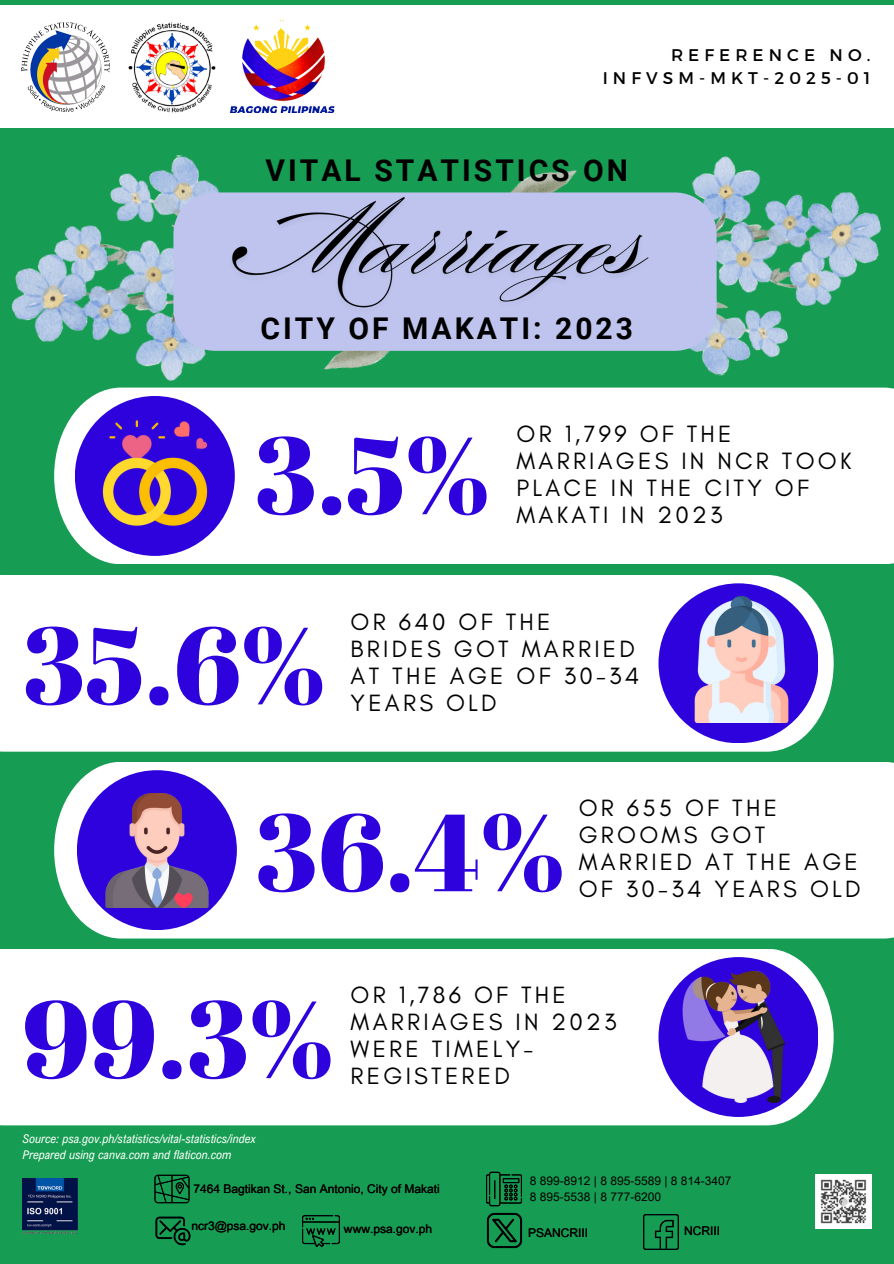
<style>
.page{position:relative;width:894px;height:1264px;background:#fff}
.page>*{position:absolute;margin:0;border:0;box-sizing:border-box;transform-origin:0 0}
.t1{font:109.35px "Abril Fatface";color:#2e02dc}
.t2{font:700 30px "Roboto";letter-spacing:.1em;color:#000}
.t3{font:24px/27px "Glacial Indifference";letter-spacing:.135em;color:#000}
.t4{font:16.8px/23.7px "Montserrat";letter-spacing:.3em;color:#000;text-align:right}
.t5{font:12px "Arial Unicode MS";color:#000}
.t6{font:italic 12px "Arial Nova Cond";color:#fff}
</style>
<div class="page">
<div style="left:0;top:0;width:893px;height:1263px;background:#169d53"></div>
<div style="left:0;top:5px;width:893px;height:122px;background:#fff"></div>
<img style="left:21px;top:22px;width:89px;height:67px">
<img style="left:128px;top:22px;width:88px;height:67px">
<img style="left:242px;top:20px;width:83px;height:69px">
<div style="left:0;top:575px;width:833px;height:176px;background:#fff"></div>
<div style="left:658px;top:583px;width:160px;height:160px;background:#2e02dc;border-radius:50%"></div>
<img style="left:678px;top:596px;width:126px;height:126px">
<div style="left:0;top:949px;width:833px;height:176px;background:#fff"></div>
<div style="left:658px;top:957px;width:160px;height:159px;background:#2e02dc;border-radius:50%"></div>
<img style="left:668px;top:971px;width:131px;height:131px">
<img style="left:657px;top:127px;width:236px;height:249px">
<img style="left:0;top:89px;width:335px;height:292px">
<svg style="left:173px;top:192px;width:543px;height:159px;background:#bac3e8"></svg>
<img style="left:222px;top:115px;width:435px;height:266px">
<div style="left:54px;top:387px;width:839px;height:177px;background:#fff"></div>
<div style="left:75px;top:396px;width:160px;height:160px;background:#2e02dc;border-radius:50%"></div>
<img style="left:98px;top:416px;width:114px;height:110px">
<img style="left:23px;top:1178px;width:55px;height:55px">
<img style="left:815px;top:1174px;width:55px;height:53px">
<img style="left:154px;top:1174px;width:35px;height:30px">
<img style="left:487px;top:1171px;width:34px;height:35px">
<img style="left:155px;top:1216px;width:36px;height:30px">
<img style="left:302px;top:1215px;width:38px;height:32px">
<img style="left:487px;top:1212px;width:36px;height:36px">
<img style="left:643px;top:1214px;width:35px;height:35px">
<div style="left:54px;top:762px;width:839px;height:176px;background:#fff"></div>
<div style="left:77px;top:770px;width:160px;height:160px;background:#2e02dc;border-radius:50%"></div>
<img style="left:100px;top:793px;width:114px;height:114px">
<p class="t4" style="left:602px;top:42px;width:269px">REFERENCE NO.<br>INFVSM-MKT-2025-01</p>
<p class="t2" style="left:265px;top:153px;width:364px">VITAL STATISTICS ON</p>
<h3 class="t2" style="left:260px;top:311px;width:374px">CITY OF MAKATI: 2023</h3>
<h3 class="t1" style="left:254px;top:398px;width:236px">3.5%</h3>
<p class="t3" style="left:516px;top:420px;width:336px">OR 1,799 OF THE<br>MARRIAGES IN NCR TOOK<br>PLACE IN THE CITY OF<br>MAKATI IN 2023</p>
<p class="t1" style="left:23px;top:588px;width:304px">35.6%</p>
<p class="t3" style="left:350px;top:607px;width:290px">OR 640 OF THE<br>BRIDES GOT MARRIED<br>AT THE AGE OF 30-34<br>YEARS OLD</p>
<h4 class="t1" style="left:255px;top:775px;width:311px">36.4%</h4>
<h1 class="t3" style="left:578px;top:794px;width:283px">OR 655 OF THE<br>GROOMS GOT<br>MARRIED AT THE AGE<br>OF 30-34 YEARS OLD</h1>
<h5 class="t1" style="left:23px;top:962px;width:312px">99.3%</h5>
<h4 class="t6" style="left:23px;top:1130px;width:235px">Source: psa.gov.ph/statistics/vital-statistics/index</h4>
<p class="t6" style="left:23px;top:1146px;width:210px">Prepared using canva.com and flaticon.com</p>
<p class="t3" style="left:350px;top:981px;width:267px">OR 1,786 OF THE<br>MARRIAGES IN 2023<br>WERE TIMELY-<br>REGISTERED</p>
<p class="t5" style="left:193px;top:1179px;width:248px">7464 Bagtikan St., San Antonio, City of Makati</p>
<h4 class="t5" style="left:529px;top:1171px;width:203px">8 899-8912 | 8 895-5589 | 8 814-3407</h4>
<h1 class="t5" style="left:529px;top:1187px;width:133px">8 895-5538 | 8 777-6200</h1>
<p class="t5" style="left:191px;top:1217px;width:96px">ncr3@psa.gov.ph</p>
<p class="t5" style="left:344px;top:1220px;width:89px">www.psa.gov.ph</p>
<p class="t5" style="left:528px;top:1223px;width:61px">PSANCRIII</p>
<p class="t5" style="left:684px;top:1222px;width:37px">NCRIII</p>
</div>
